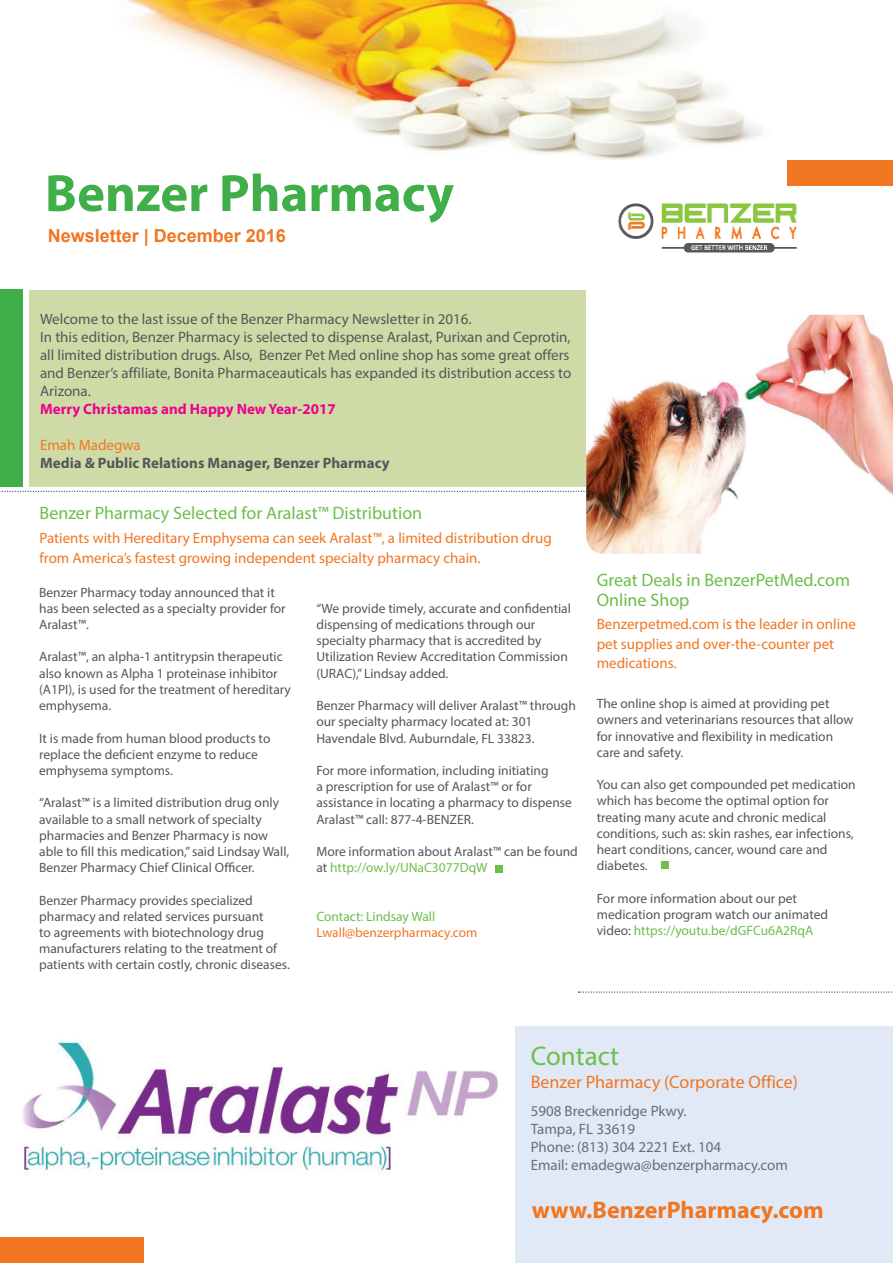
<style>
.page{position:relative;width:893px;height:1263px;background:#fff}
.page>*{position:absolute;margin:0;border:0;box-sizing:border-box;transform-origin:0 0}
.t1{font:700 52.8px "Myriad Pro";color:#40ae49}
.t2{font:27px "Myriad Pro";color:#6dbe4b}
.t3{font:700 24px "Myriad Pro";color:#f07622}
.t4{font:18px/19.5px "Myriad Pro";color:#6dbe4b}
.t5{font:18px "Myriad Pro";color:#f07622}
.t6{font:700 18px "Arial";color:#f07622}
.t7{font:15px/18px "Myriad Pro";color:#545759}
.t8{font:15px/19.5px "Myriad Pro";color:#f07622}
.t9{font:15px/18px "Myriad Pro";color:#6c6d70}
.t10{font:700 15px "Myriad Pro";color:#545759}
.t11{font:700 15px "Myriad Pro";color:#ed028c}
.t12{font:13.5px/16.2px "Myriad Pro";color:#545759}
.t13{font:13.5px "Myriad Pro";color:#f07622}
.t14{font:13.5px "Myriad Pro";color:#6dbe4b}
.s1{color:#6dbe4b}
</style>
<div class="page">
<div style="left:516px;top:1027px;width:377px;height:236px;background:#e1e9f6"></div>
<div style="left:29px;top:290px;width:557px;height:196px;background:#cfdba6"></div>
<div style="left:788px;top:160px;width:105px;height:26px;background:#f07622"></div>
<div style="left:0;top:290px;width:22px;height:197px;background:#40ae49"></div>
<svg style="left:0;top:491px;width:585px;height:1px"></svg>
<img style="left:126px;top:0;width:636px;height:159px">
<div style="left:661px;top:861px;width:8px;height:8px;background:#6dbe4b"></div>
<img style="left:618px;top:203px;width:180px;height:50px">
<div style="left:0;top:1237px;width:144px;height:26px;background:#f07622"></div>
<svg style="left:578px;top:991px;width:315px;height:2px"></svg>
<div style="left:495px;top:865px;width:8px;height:8px;background:#6dbe4b"></div>
<img style="left:22px;top:1040px;width:476px;height:130px">
<img style="left:586px;top:315px;width:307px;height:239px">
<h1 class="t1" style="left:45px;top:159px;width:410px">Benzer Pharmacy</h1>
<h3 class="t6" style="left:48px;top:223px;width:240px">Newsletter | December 2016</h3>
<p class="t7" style="left:40px;top:310px;width:533px">Welcome to the last issue of the Benzer Pharmacy Newsletter in 2016.<br>In this edition, Benzer Pharmacy is selected to dispense Aralast, Purixan and Ceprotin, all limited distribution drugs. Also, Benzer Pet Med online shop has some great offers and Benzer’s affiliate, Bonita Pharmaceauticals has expanded its distribution access to Arizona.</p>
<p class="t11" style="left:40px;top:399px;width:297px">Merry Christamas and Happy New Year-2017</p>
<p class="t8" style="left:40px;top:435px;width:102px">Emah Madegwa</p>
<p class="t10" style="left:40px;top:453px;width:351px">Media &amp; Public Relations Manager, Benzer Pharmacy</p>
<h3 class="t4" style="left:40px;top:503px;width:384px">Benzer Pharmacy Selected for Aralast™ Distribution</h3>
<p class="t8" style="left:40px;top:528px;width:514px">Patients with Hereditary Emphysema can seek Aralast™, a limited distribution drug from America’s fastest growing independent specialty pharmacy chain.</p>
<p class="t12" style="left:39px;top:584px;width:248px">Benzer Pharmacy today announced that it has been selected as a specialty provider for<br>Aralast™.</p>
<p class="t12" style="left:39px;top:649px;width:253px">Aralast™, an alpha-1 antitrypsin therapeutic also known as Alpha 1 proteinase inhibitor (A1PI), is used for the treatment of hereditary emphysema.</p>
<p class="t12" style="left:39px;top:730px;width:233px">It is made from human blood products to replace the deficient enzyme to reduce emphysema symptoms.</p>
<p class="t12" style="left:39px;top:794px;width:251px">“Aralast™ is a limited distribution drug only available to a small network of specialty pharmacies and Benzer Pharmacy is now able to fill this medication,” said Lindsay Wall, Benzer Pharmacy Chief Clinical Officer.</p>
<p class="t12" style="left:39px;top:892px;width:252px">Benzer Pharmacy provides specialized pharmacy and related services pursuant<br>to agreements with biotechnology drug manufacturers relating to the treatment of patients with certain costly, chronic diseases.</p>
<p class="t12" style="left:316px;top:600px;width:256px">“We provide timely, accurate and confidential dispensing of medications through our specialty pharmacy that is accredited by Utilization Review Accreditation Commission (URAC),” Lindsay added.</p>
<p class="t12" style="left:316px;top:697px;width:261px">Benzer Pharmacy will deliver Aralast™ through our specialty pharmacy located at: 301<br>Havendale Blvd. Auburndale, FL 33823.</p>
<p class="t12" style="left:316px;top:762px;width:257px">For more information, including initiating<br>a prescription for use of Aralast™ or for assistance in locating a pharmacy to dispense Aralast™ call: 877-4-BENZER.</p>
<p class="t12" style="left:316px;top:843px;width:263px">More information about Aralast™ can be found at <span class="s1">http://ow.ly/UNaC3077DqW</span></p>
<p class="t14" style="left:316px;top:908px;width:120px">Contact: Lindsay Wall</p>
<p class="t13" style="left:316px;top:924px;width:163px">Lwall@benzerpharmacy.com</p>
<h3 class="t4" style="left:597px;top:570px;width:255px">Great Deals in BenzerPetMed.com<br>Online Shop</h3>
<p class="t8" style="left:597px;top:614px;width:261px">Benzerpetmed.com is the leader in online pet supplies and over-the-counter pet medications.</p>
<p class="t12" style="left:597px;top:695px;width:258px">The online shop is aimed at providing pet owners and veterinarians resources that allow for innovative and flexibility in medication care and safety.</p>
<p class="t12" style="left:597px;top:776px;width:260px">You can also get compounded pet medication which has become the optimal option for treating many acute and chronic medical conditions, such as: skin rashes, ear infections, heart conditions, cancer, wound care and diabetes.</p>
<p class="t12" style="left:597px;top:890px;width:233px">For more information about our pet medication program watch our animated video: <span class="s1">https://youtu.be/dGFCu6A2RqA</span></p>
<h2 class="t2" style="left:531px;top:1039px;width:90px">Contact</h2>
<h3 class="t5" style="left:531px;top:1071px;width:269px">Benzer Pharmacy (Corporate Office)</h3>
<p class="t9" style="left:531px;top:1102px;width:259px">5908 Breckenridge Pkwy.<br>Tampa, FL 33619<br>Phone: (813) 304 2221 Ext. 104<br>Email: emadegwa@benzerpharmacy.com</p>
<h3 class="t3" style="left:532px;top:1194px;width:293px">www.BenzerPharmacy.com</h3>
</div>
